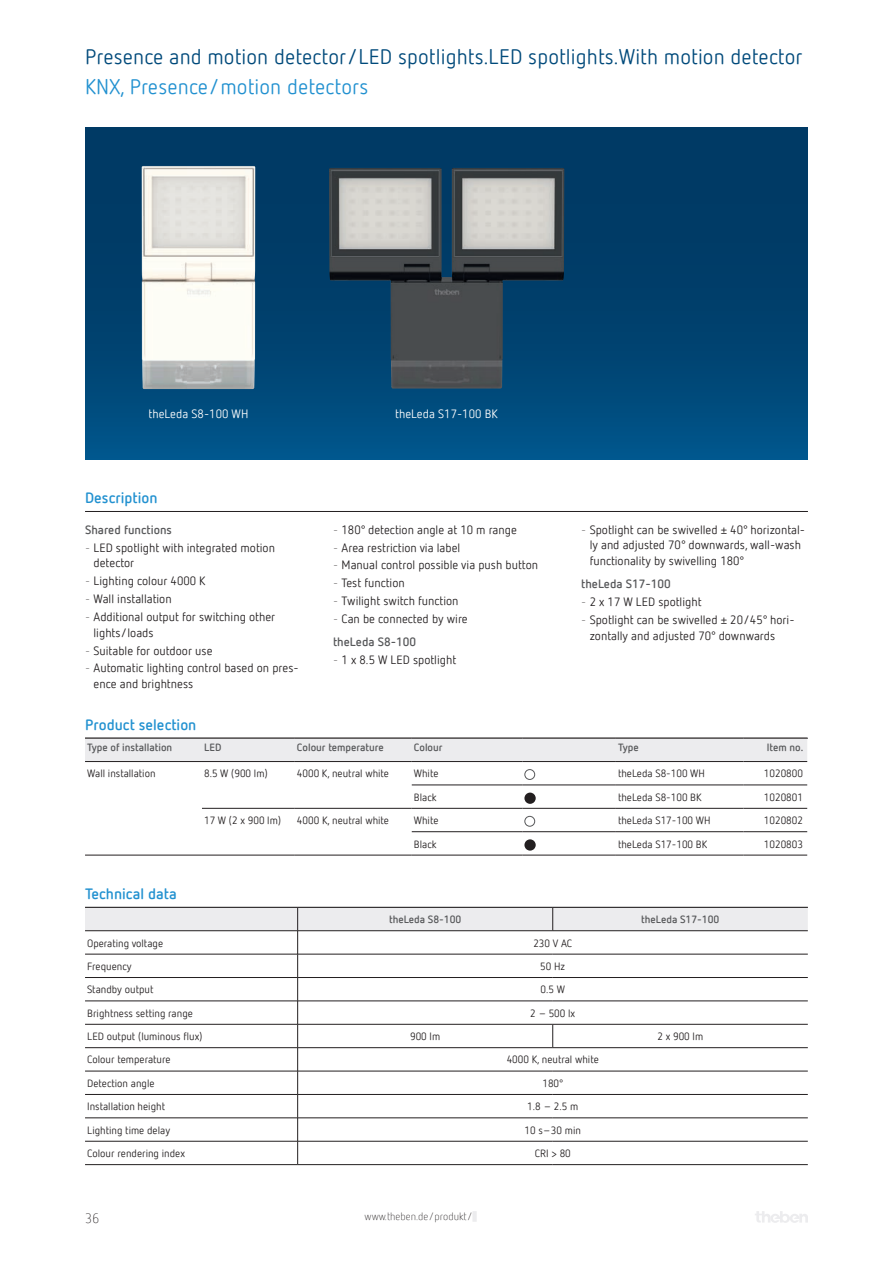
<style>
.page{position:relative;width:893px;height:1263px;background:#fff}
.page>*{position:absolute;margin:0;border:0;box-sizing:border-box;transform-origin:0 0}
.t1{font:21px "Netto Offc Pro";letter-spacing:.005em;color:#004a7b}
.t2{font:21px "Netto Offc Pro";letter-spacing:.005em;color:#2291d0}
.t3{font:700 15px "Netto Offc Pro";letter-spacing:.005em;color:#2291d0}
.t4{font:300 13.5px "Netto Offc Pro";color:#231f20}
.t5{font:12px/15.8px "Netto Offc Pro";color:#231f20}
.t6{font:12px "Netto Offc Pro";letter-spacing:.005em;color:#fff}
.t7{font:700 12px "Netto Offc Pro";letter-spacing:.005em;color:#57585a}
.t8{font:10.5px "Netto Offc Pro";color:#231f20}
.t9{font:700 10.5px "Netto Offc Pro";color:#57585a}
.t10{font:300 10.5px "Netto Offc Pro";color:#231f20}
.s1{font-weight:300}
.s2{font-weight:700;color:#57585a}
</style>
<div class="page">
<svg style="left:755px;top:1211px;width:53px;height:12px"></svg>
<div style="left:472px;top:1211px;width:5px;height:11px;background:#ececee"></div>
<hr style="left:85px;top:511px;width:723px;height:1px;background:#231f20">
<hr style="left:85px;top:738px;width:723px;height:1px;background:#231f20">
<div style="left:85px;top:128px;width:723px;height:331px;background:linear-gradient(to bottom,#00345d,#004f82)"></div>
<img style="left:142px;top:166px;width:113px;height:223px">
<img style="left:329px;top:168px;width:235px;height:221px">
<div style="left:85px;top:739px;width:722px;height:22px;background:#ececee"></div>
<hr style="left:85px;top:761px;width:117px;height:1px;background:#231f20">
<hr style="left:295px;top:855px;width:117px;height:1px;background:#231f20">
<hr style="left:202px;top:761px;width:93px;height:1px;background:#231f20">
<hr style="left:295px;top:761px;width:117px;height:1px;background:#231f20">
<hr style="left:412px;top:761px;width:110px;height:1px;background:#231f20">
<hr style="left:522px;top:761px;width:94px;height:1px;background:#231f20">
<hr style="left:616px;top:761px;width:127px;height:1px;background:#231f20">
<hr style="left:743px;top:761px;width:64px;height:1px;background:#231f20">
<hr style="left:85px;top:855px;width:117px;height:1px;background:#231f20">
<hr style="left:522px;top:808px;width:94px;height:1px;background:#231f20">
<hr style="left:522px;top:855px;width:94px;height:1px;background:#231f20">
<hr style="left:412px;top:785px;width:110px;height:1px;background:#231f20">
<hr style="left:616px;top:785px;width:127px;height:1px;background:#231f20">
<hr style="left:743px;top:785px;width:64px;height:1px;background:#231f20">
<hr style="left:202px;top:855px;width:93px;height:1px;background:#231f20">
<hr style="left:522px;top:785px;width:94px;height:1px;background:#231f20">
<hr style="left:522px;top:831px;width:94px;height:1px;background:#231f20">
<hr style="left:412px;top:808px;width:110px;height:1px;background:#231f20">
<hr style="left:616px;top:808px;width:127px;height:1px;background:#231f20">
<hr style="left:743px;top:808px;width:64px;height:1px;background:#231f20">
<hr style="left:412px;top:831px;width:110px;height:1px;background:#231f20">
<hr style="left:616px;top:831px;width:127px;height:1px;background:#231f20">
<hr style="left:743px;top:831px;width:64px;height:1px;background:#231f20">
<hr style="left:412px;top:855px;width:110px;height:1px;background:#231f20">
<hr style="left:616px;top:855px;width:127px;height:1px;background:#231f20">
<hr style="left:743px;top:855px;width:64px;height:1px;background:#231f20">
<hr style="left:202px;top:808px;width:93px;height:1px;background:#231f20">
<hr style="left:295px;top:808px;width:117px;height:1px;background:#231f20">
<div style="left:524px;top:769px;width:11px;height:11px;border:1px solid #57585a;border-radius:50%"></div>
<div style="left:524px;top:792px;width:12px;height:12px;background:#231f20;border-radius:50%"></div>
<div style="left:524px;top:816px;width:11px;height:11px;border:1px solid #57585a;border-radius:50%"></div>
<div style="left:524px;top:839px;width:12px;height:12px;background:#231f20;border-radius:50%"></div>
<hr style="left:85px;top:1164px;width:213px;height:1px;background:#231f20">
<hr style="left:298px;top:1164px;width:255px;height:1px;background:#231f20">
<hr style="left:553px;top:1164px;width:255px;height:1px;background:#231f20">
<svg style="left:85px;top:907px;width:723px;height:257px"></svg>
<hr style="left:298px;top:930px;width:255px;height:1px;background:#231f20">
<h1 class="t1" style="left:85px;top:43px;width:719px">Presence and motion detector/LED spotlights.LED spotlights.With motion detector</h1>
<h1 class="t2" style="left:85px;top:73px;width:285px">KNX, Presence/motion detectors</h1>
<p class="t6" style="left:148px;top:406px;width:101px">theLeda S8-100 WH</p>
<p class="t6" style="left:395px;top:406px;width:104px">theLeda S17-100 BK</p>
<p class="t3" style="left:85px;top:487px;width:74px">Description</p>
<p class="t7" style="left:85px;top:521px;width:88px">Shared functions</p>
<p class="t5" style="left:94px;top:539px;width:183px;text-indent:-9px"><span class="s1">-</span> LED spotlight with integrated motion detector</p>
<p class="t5" style="left:85px;top:573px;width:122px"><span class="s1">-</span> Lighting colour 4000 K</p>
<p class="t5" style="left:85px;top:590px;width:88px"><span class="s1">-</span> Wall installation</p>
<p class="t5" style="left:94px;top:608px;width:183px;text-indent:-9px"><span class="s1">-</span> Additional output for switching other lights/loads</p>
<p class="t5" style="left:85px;top:642px;width:129px"><span class="s1">-</span> Suitable for outdoor use</p>
<p class="t5" style="left:94px;top:660px;width:207px;text-indent:-9px"><span class="s1">-</span> Automatic lighting control based on pres&shy;ence and brightness</p>
<p class="t5" style="left:333px;top:521px;width:185px"><span class="s1">-</span> 180° detection angle at 10 m range</p>
<p class="t5" style="left:333px;top:539px;width:129px"><span class="s1">-</span> Area restriction via label</p>
<p class="t5" style="left:333px;top:557px;width:207px"><span class="s1">-</span> Manual control possible via push button</p>
<p class="t5" style="left:333px;top:575px;width:73px"><span class="s1">-</span> Test function</p>
<p class="t5" style="left:333px;top:593px;width:127px"><span class="s1">-</span> Twilight switch function</p>
<p class="t5" style="left:333px;top:607px;width:136px;line-height:22.8px"><span class="s1">-</span> Can be connected by wire <span class="s2">theLeda S8-100</span></p>
<p class="t5" style="left:333px;top:651px;width:125px"><span class="s1">-</span> 1 x 8.5 W LED spotlight</p>
<p class="t5" style="left:590px;top:521px;width:217px;text-indent:-9px"><span class="s1">-</span> Spotlight can be swivelled ± 40° horizontal&shy;ly and adjusted 70° downwards, wall-wash functionality by swivelling 180°</p>
<p class="t7" style="left:581px;top:576px;width:91px">theLeda S17-100</p>
<p class="t5" style="left:581px;top:593px;width:122px"><span class="s1">-</span> 2 x 17 W LED spotlight</p>
<p class="t5" style="left:590px;top:611px;width:206px;text-indent:-9px"><span class="s1">-</span> Spotlight can be swivelled ± 20/45° hori&shy;zontally and adjusted 70° downwards</p>
<p class="t3" style="left:85px;top:714px;width:113px">Product selection</p>
<p class="t9" style="left:87px;top:740px;width:87px">Type of installation</p>
<p class="t9" style="left:204px;top:740px;width:19px">LED</p>
<p class="t9" style="left:297px;top:740px;width:88px">Colour temperature</p>
<p class="t9" style="left:414px;top:740px;width:30px">Colour</p>
<p class="t9" style="left:618px;top:740px;width:22px">Type</p>
<p class="t9" style="left:767px;top:740px;width:38px">Item no.</p>
<p class="t8" style="left:87px;top:767px;width:70px">Wall installation</p>
<p class="t8" style="left:204px;top:767px;width:65px">8.5 W (900 lm)</p>
<p class="t8" style="left:297px;top:767px;width:94px">4000 K, neutral white</p>
<p class="t8" style="left:414px;top:767px;width:26px">White</p>
<p class="t8" style="left:618px;top:767px;width:88px">theLeda S8-100 WH</p>
<p class="t8" style="left:764px;top:767px;width:41px">1020800</p>
<p class="t8" style="left:414px;top:790px;width:24px">Black</p>
<p class="t8" style="left:618px;top:790px;width:85px">theLeda S8-100 BK</p>
<p class="t8" style="left:764px;top:790px;width:41px">1020801</p>
<p class="t8" style="left:204px;top:814px;width:79px">17 W (2 x 900 lm)</p>
<p class="t8" style="left:297px;top:814px;width:94px">4000 K, neutral white</p>
<p class="t8" style="left:414px;top:814px;width:26px">White</p>
<p class="t8" style="left:618px;top:814px;width:94px">theLeda S17-100 WH</p>
<p class="t8" style="left:764px;top:814px;width:41px">1020802</p>
<p class="t8" style="left:414px;top:837px;width:24px">Black</p>
<p class="t8" style="left:618px;top:837px;width:91px">theLeda S17-100 BK</p>
<p class="t8" style="left:764px;top:837px;width:41px">1020803</p>
<p class="t3" style="left:85px;top:883px;width:93px">Technical data</p>
<p class="t9" style="left:389px;top:912px;width:74px">theLeda S8-100</p>
<p class="t9" style="left:641px;top:912px;width:80px">theLeda S17-100</p>
<p class="t8" style="left:87px;top:936px;width:77px">Operating voltage</p>
<p class="t8" style="left:533px;top:936px;width:40px">230 V AC</p>
<p class="t8" style="left:87px;top:959px;width:46px">Frequency</p>
<p class="t8" style="left:540px;top:959px;width:26px">50 Hz</p>
<p class="t8" style="left:87px;top:983px;width:68px">Standby output</p>
<p class="t8" style="left:541px;top:983px;width:26px">0.5 W</p>
<p class="t8" style="left:87px;top:1006px;width:107px">Brightness setting range</p>
<p class="t8" style="left:530px;top:1006px;width:47px">2 – 500 lx</p>
<p class="t8" style="left:87px;top:1029px;width:117px">LED output (luminous flux)</p>
<p class="t8" style="left:410px;top:1029px;width:32px">900 lm</p>
<p class="t8" style="left:657px;top:1029px;width:47px">2 x 900 lm</p>
<p class="t8" style="left:87px;top:1053px;width:85px">Colour temperature</p>
<p class="t8" style="left:507px;top:1053px;width:94px">4000 K, neutral white</p>
<p class="t8" style="left:87px;top:1076px;width:69px">Detection angle</p>
<p class="t8" style="left:542px;top:1076px;width:23px">180°</p>
<p class="t8" style="left:87px;top:1100px;width:79px">Installation height</p>
<p class="t8" style="left:527px;top:1100px;width:52px">1.8 – 2.5 m</p>
<p class="t8" style="left:87px;top:1123px;width:84px">Lighting time delay</p>
<p class="t8" style="left:524px;top:1123px;width:58px">10 s–30 min</p>
<p class="t8" style="left:87px;top:1146px;width:99px">Colour rendering index</p>
<p class="t8" style="left:535px;top:1146px;width:38px">CRI &gt; 80</p>
<p class="t4" style="left:85px;top:1210px;width:16px">36</p>
<p class="t10" style="left:365px;top:1210px;width:110px">www.theben.de/produkt/</p>
</div>
